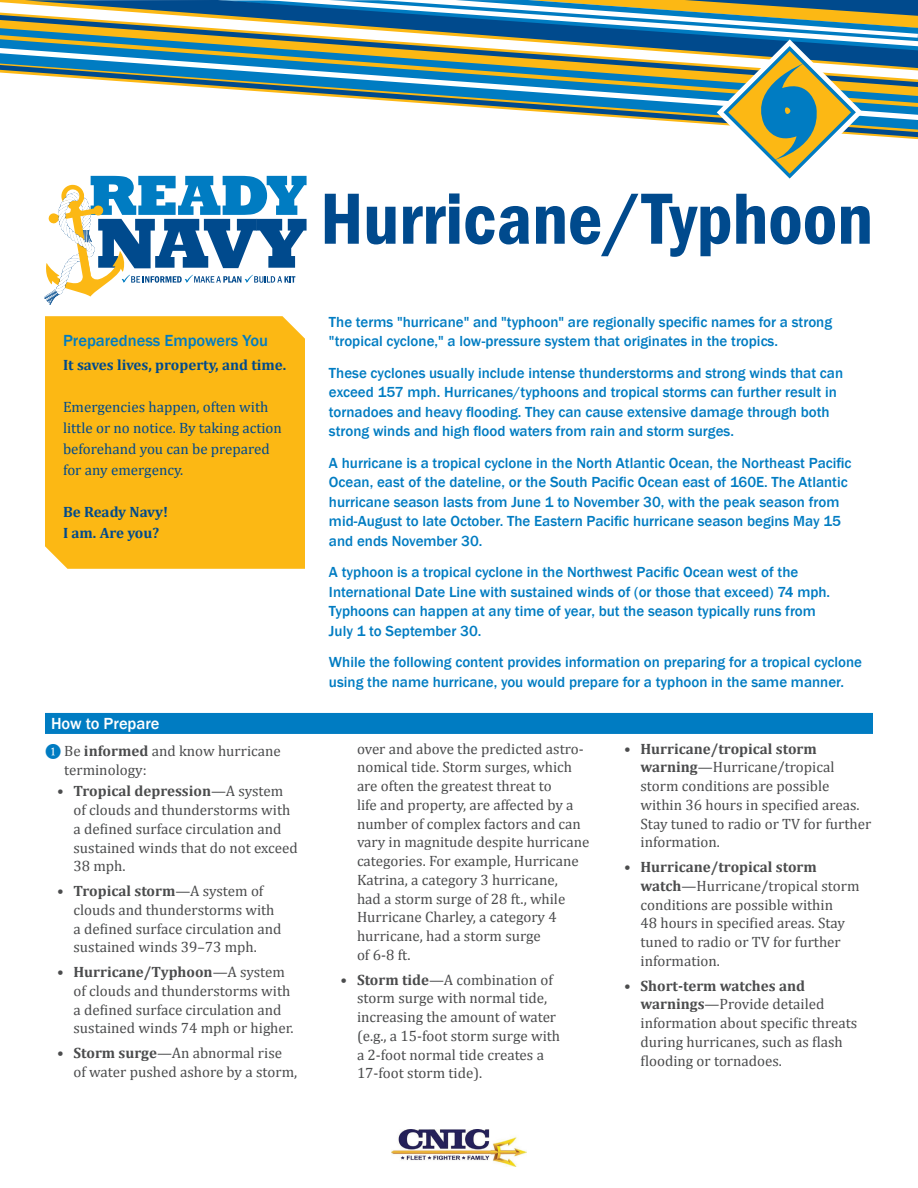
<style>
.page{position:relative;width:918px;height:1188px;background:#fff}
.page>*{position:absolute;margin:0;border:0;box-sizing:border-box;transform-origin:0 0}
.title_2{font:600 condensed 75px "Franklin Gothic";color:#004a8d}
.head{font:500 16.5px "Franklin Gothic";color:#007cc2}
.head_copy{font:500 16.5px "Franklin Gothic";color:#fff}
.body1_10_12_5{font:15px/18.8px "Cambria";color:#4b4c4d}
.head_copy_10_13{font:500 15px/19.5px "Franklin Gothic";color:#007cc2}
.body1_blue{font:15px/21px "Cambria";color:#004a8d}
.body1_blue-2{font:700 15px/21px "Cambria";color:#004a8d}
.s1{font-size:13.5px;color:#007cc2}
.s2{font-weight:700}
</style>
<div class="page">
<svg style="left:0;top:35px;width:44px;height:41px"></svg>
<svg style="left:25px;top:0;width:19px;height:68px"></svg>
<div style="left:45px;top:316px;width:260px;height:253px;background:#fcb814"></div>
<img style="left:392px;top:1129px;width:134px;height:37px">
<div style="left:45px;top:713px;width:828px;height:21px;background:#007cc2"></div>
<svg style="left:44px;top:0;width:874px;height:305px"></svg>
<p class="head" style="left:63px;top:330px;width:207px">Preparedness Empowers You</p>
<p class="body1_blue-2" style="left:63px;top:354px;width:225px">It saves lives, property, and time.</p>
<p class="body1_blue" style="left:63px;top:396px;width:220px">Emergencies happen, often with little or no notice. By taking action beforehand you can be prepared for any emergency.</p>
<p class="body1_blue-2" style="left:63px;top:501px;width:107px">Be Ready Navy!<br>I am. Are you?</p>
<p class="head_copy" style="left:51px;top:713px;width:110px">How to Prepare</p>
<p class="body1_10_12_5" style="left:64px;top:741px;width:218px;text-indent:-19px"><span class="s1">❶</span> Be <span class="s2">informed</span> and know hurricane terminology:</p>
<p class="body1_10_12_5" style="left:74px;top:782px;width:226px;text-indent:-16px">• <span class="s2">Tropical depression</span>—A system of clouds and thunderstorms with a defined surface circulation and sustained winds that do not exceed<br>38 mph.</p>
<p class="body1_10_12_5" style="left:74px;top:882px;width:210px;text-indent:-16px">• <span class="s2">Tropical storm</span>—A system of clouds and thunderstorms with a defined surface circulation and sustained winds 39–73 mph.</p>
<p class="body1_10_12_5" style="left:74px;top:963px;width:222px;text-indent:-16px">• <span class="s2">Hurricane/Typhoon</span>—A system of clouds and thunderstorms with a defined surface circulation and sustained winds 74 mph or higher.</p>
<p class="body1_10_12_5" style="left:74px;top:1044px;width:225px;text-indent:-16px">• <span class="s2">Storm surge</span>—An abnormal rise of water pushed ashore by a storm,</p>
<p class="title_2" style="left:320px;top:169px;width:554px">Hurricane/Typhoon</p>
<p class="head_copy_10_13" style="left:329px;top:312px;width:505px">The terms "hurricane" and "typhoon" are regionally specific names for a strong "tropical cyclone," a low-pressure system that originates in the tropics.</p>
<p class="head_copy_10_13" style="left:329px;top:363px;width:516px">These cyclones usually include intense thunderstorms and strong winds that can exceed 157 mph. Hurricanes/typhoons and tropical storms can further result in tornadoes and heavy flooding. They can cause extensive damage through both strong winds and high flood waters from rain and storm surges.</p>
<p class="head_copy_10_13" style="left:329px;top:453px;width:524px">A hurricane is a tropical cyclone in the North Atlantic Ocean, the Northeast Pacific Ocean, east of the dateline, or the South Pacific Ocean east of 160E. The Atlantic hurricane season lasts from June 1 to November 30, with the peak season from mid-August to late October. The Eastern Pacific hurricane season begins May 15 and ends November 30.</p>
<p class="head_copy_10_13" style="left:329px;top:563px;width:503px">A typhoon is a tropical cyclone in the Northwest Pacific Ocean west of the International Date Line with sustained winds of (or those that exceed) 74 mph.<br>Typhoons can happen at any time of year, but the season typically runs from July 1 to September 30.</p>
<p class="head_copy_10_13" style="left:329px;top:653px;width:535px">While the following content provides information on preparing for a tropical cyclone using the name hurricane, you would prepare for a typhoon in the same manner.</p>
<p class="body1_10_12_5" style="left:357px;top:739px;width:234px">over and above the predicted astro&shy;nomical tide. Storm surges, which are often the greatest threat to<br>life and property, are affected by a number of complex factors and can vary in magnitude despite hurricane categories. For example, Hurricane<br>Katrina, a category 3 hurricane,<br>had a storm surge of 28 ft., while<br>Hurricane Charley, a category 4 hurricane, had a storm surge<br>of 6-8 ft.</p>
<p class="body1_10_12_5" style="left:357px;top:970px;width:205px;text-indent:-16px">• <span class="s2">Storm tide</span>—A combination of storm surge with normal tide, increasing the amount of water (e.g., a 15-foot storm surge with a 2-foot normal tide creates a<br>17-foot storm tide).</p>
<p class="body1_10_12_5" style="left:640px;top:739px;width:232px;text-indent:-16px">• <span class="s2">Hurricane/tropical storm warning</span>—Hurricane/tropical storm conditions are possible within 36 hours in specified areas.<br>Stay tuned to radio or TV for further information.</p>
<p class="body1_10_12_5" style="left:640px;top:858px;width:220px;text-indent:-16px">• <span class="s2">Hurricane/tropical storm watch</span>—Hurricane/tropical storm conditions are possible within<br>48 hours in specified areas. Stay tuned to radio or TV for further information.</p>
<p class="body1_10_12_5" style="left:640px;top:976px;width:218px;text-indent:-16px">• <span class="s2">Short-term watches and warnings</span>—Provide detailed information about specific threats during hurricanes, such as flash flooding or tornadoes.</p>
</div>
